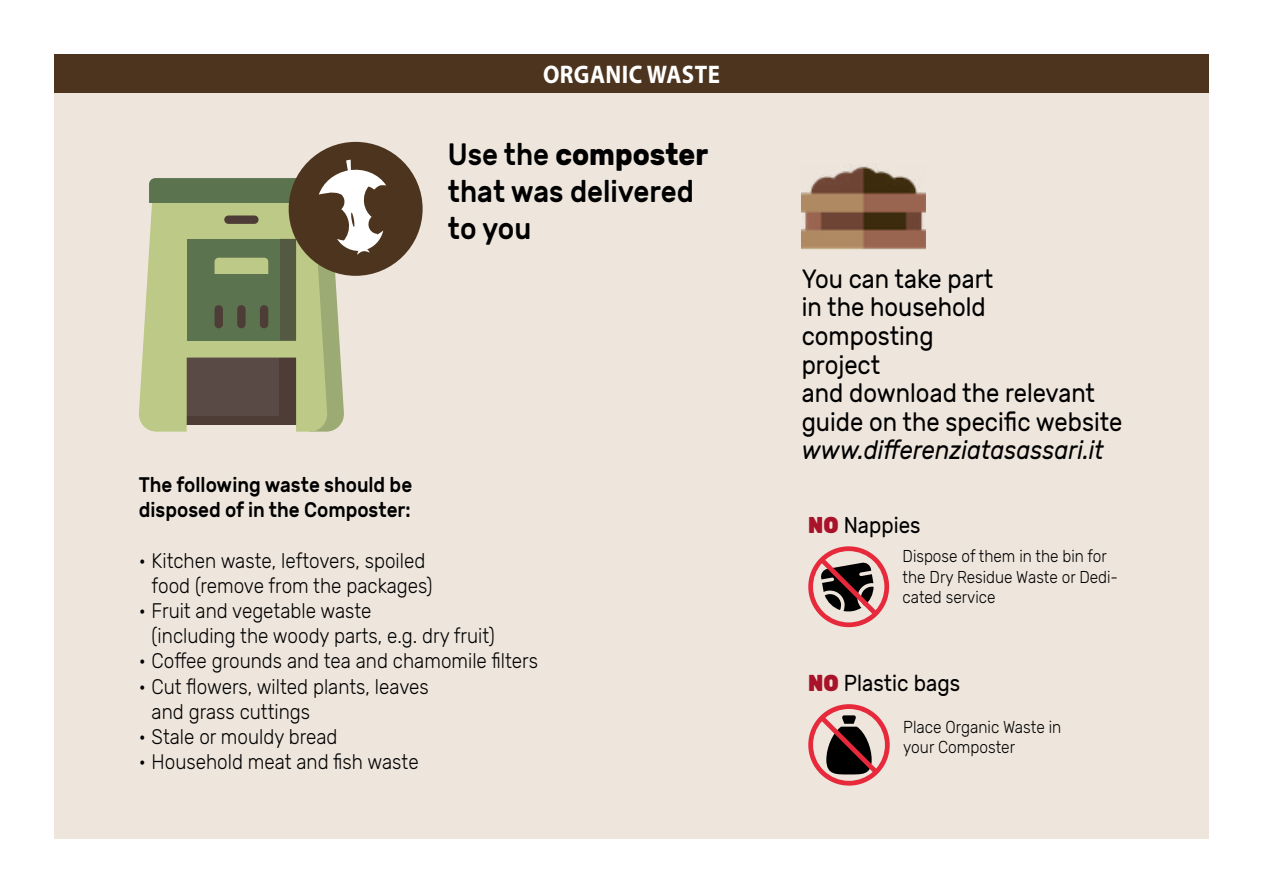
<style>
.page{position:relative;width:1263px;height:893px;background:#fff}
.page>*{position:absolute;margin:0;border:0;box-sizing:border-box;transform-origin:0 0}
.t1{font:500 30.75px/36.9px "Rubik";color:#000;scale:.9 1}
.t2{font:26.4px/28.7px "Rubik";color:#000;scale:.9 1}
.t3{font:italic 26.4px "Rubik";color:#000;scale:.9 1}
.t4{font:700 25.5px "Myriad Pro";letter-spacing:.02em;color:#fff;scale:.9 1}
.t5{font:22.95px "Rubik";color:#000;scale:.9 1}
.t6{font:22.8px "Rubik";color:#000;scale:.9 1}
.t7{font:300 21px/25.2px "Rubik";color:#000;scale:.9 1}
.t8{font:500 21px/25.2px "Rubik";color:#000;scale:.9 1}
.t9{font:300 17.25px/20.7px "Rubik";color:#000;scale:.9 1}
.t10{font:300 17.1px/20.5px "Rubik";color:#000;scale:.9 1}
.s1{font-weight:700}
.s2{font-weight:900;color:#a9132a}
</style>
<div class="page">
<div style="left:54px;top:54px;width:1155px;height:39px;background:#4d341e"></div>
<div style="left:54px;top:93px;width:1155px;height:746px;background:#eee6dd"></div>
<svg style="left:138px;top:253px;width:11px;height:177px"></svg>
<div style="left:289px;top:142px;width:134px;height:134px;background:#4d341e;border-radius:50%"></div>
<svg style="left:149px;top:160px;width:237px;height:272px"></svg>
<svg style="left:808px;top:546px;width:81px;height:81px"></svg>
<img style="left:802px;top:163px;width:124px;height:87px">
<svg style="left:808px;top:704px;width:82px;height:82px"></svg>
<p class="t4" style="left:543px;top:58px;width:198px">ORGANIC WASTE</p>
<h1 class="t1" style="left:448px;top:137px;width:291px">Use the <span class="s1">composter </span>that was delivered to you</h1>
<p class="t8" style="left:139px;top:473px;width:305px">The following waste should be disposed of in the Composter:</p>
<p class="t7" style="left:152px;top:548px;width:314px;text-indent:-13px">• Kitchen waste, leftovers, spoiled food (remove from the packages)</p>
<p class="t7" style="left:152px;top:599px;width:383px;text-indent:-13px">• Fruit and vegetable waste<br>(including the woody parts, e.g. dry fruit)</p>
<p class="t7" style="left:139px;top:649px;width:445px">• Coffee grounds and tea and chamomile filters</p>
<p class="t7" style="left:152px;top:674px;width:309px;text-indent:-13px">• Cut flowers, wilted plants, leaves and grass cuttings</p>
<p class="t7" style="left:139px;top:725px;width:222px">• Stale or mouldy bread</p>
<p class="t7" style="left:139px;top:750px;width:312px">• Household meat and fish waste</p>
<p class="t2" style="left:802px;top:265px;width:358px">You can take part<br>in the household composting<br>project<br>and download the relevant guide on the specific website</p>
<p class="t3" style="left:802px;top:435px;width:337px">www.differenziatasassari.it</p>
<p class="t6" style="left:808px;top:512px;width:126px"><span class="s2">NO</span> Nappies</p>
<p class="t10" style="left:902px;top:546px;width:241px">Dispose of them in the bin for the Dry Residue Waste or Dedi&shy;cated service</p>
<p class="t5" style="left:808px;top:670px;width:170px"><span class="s2">NO</span> Plastic bags</p>
<p class="t9" style="left:903px;top:717px;width:177px">Place Organic Waste in your Composter</p>
</div>
